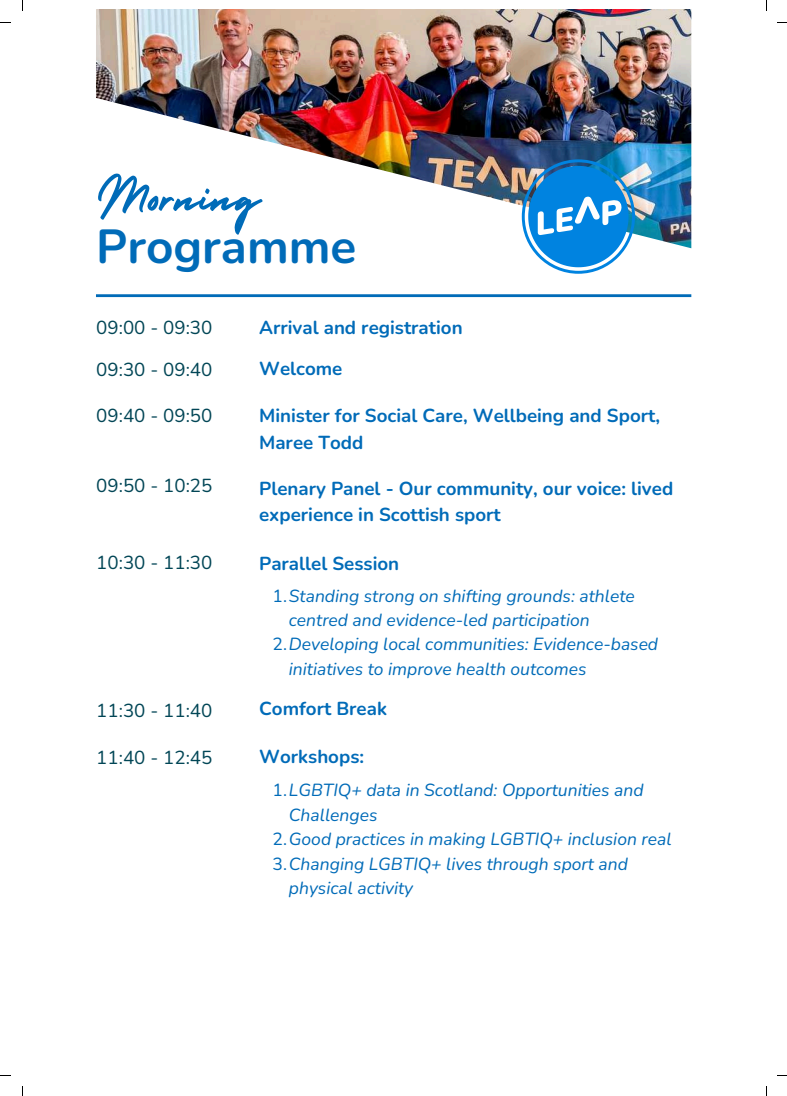
<style>
.page{position:relative;width:787px;height:1096px;background:#fff}
.page>*{position:absolute;margin:0;border:0;box-sizing:border-box;transform-origin:0 0}
.t1{font:61.62px "Holiday";color:#006bb8}
.t2{font:700 47.62px "Nunito";color:#006bb8}
.t3{font:700 18.75px/26.2px "Nunito";color:#006bb8}
.t4{font:18.75px "Nunito";color:#024656}
.t5{font:italic 17.5px "Nunito";color:#006bb8}
.s1{font-style:normal}
</style>
<div class="page">
<img style="left:96px;top:10px;width:595px;height:238px">
<hr style="left:96px;top:294px;width:595px;height:3px;background:#006bb8">
<svg style="left:522px;top:159px;width:113px;height:115px"></svg>
<h1 class="t1" style="left:96px;top:157px;width:166px">Morning</h1>
<h2 class="t2" style="left:96px;top:214px;width:262px">Programme</h2>
<p class="t4" style="left:96px;top:314px;width:118px">09:00 - 09:30</p>
<p class="t3" style="left:259px;top:313px;width:205px">Arrival and registration</p>
<p class="t4" style="left:96px;top:356px;width:118px">09:30 - 09:40</p>
<p class="t3" style="left:259px;top:354px;width:85px">Welcome</p>
<p class="t4" style="left:96px;top:403px;width:118px">09:40 - 09:50</p>
<p class="t3" style="left:259px;top:402px;width:402px">Minister for Social Care, Wellbeing and Sport,<br>Maree Todd</p>
<p class="t4" style="left:96px;top:472px;width:118px">09:50 - 10:25</p>
<p class="t3" style="left:259px;top:474px;width:416px">Plenary Panel - Our community, our voice: lived experience in Scottish sport</p>
<p class="t4" style="left:96px;top:549px;width:118px">10:30 - 11:30</p>
<p class="t3" style="left:259px;top:549px;width:142px">Parallel Session</p>
<p class="t5" style="left:273px;top:583px;width:364px"><span class="s1">1.</span>Standing strong on shifting grounds: athlete</p>
<p class="t5" style="left:289px;top:608px;width:302px">centred and evidence-led participation</p>
<p class="t5" style="left:273px;top:632px;width:387px"><span class="s1">2.</span>Developing local communities: Evidence-based</p>
<p class="t5" style="left:289px;top:656px;width:299px">initiatives to improve health outcomes</p>
<p class="t4" style="left:96px;top:697px;width:118px">11:30 - 11:40</p>
<p class="t3" style="left:259px;top:695px;width:129px">Comfort Break</p>
<p class="t4" style="left:96px;top:744px;width:118px">11:40 - 12:45</p>
<p class="t3" style="left:259px;top:742px;width:107px">Workshops:</p>
<p class="t5" style="left:273px;top:778px;width:372px"><span class="s1">1.</span>LGBTIQ+ data in Scotland: Opportunities and</p>
<p class="t5" style="left:289px;top:802px;width:90px">Challenges</p>
<p class="t5" style="left:273px;top:827px;width:400px"><span class="s1">2.</span>Good practices in making LGBTIQ+ inclusion real</p>
<p class="t5" style="left:273px;top:851px;width:357px"><span class="s1">3.</span>Changing LGBTIQ+ lives through sport and</p>
<p class="t5" style="left:289px;top:875px;width:126px">physical activity</p>
</div>
